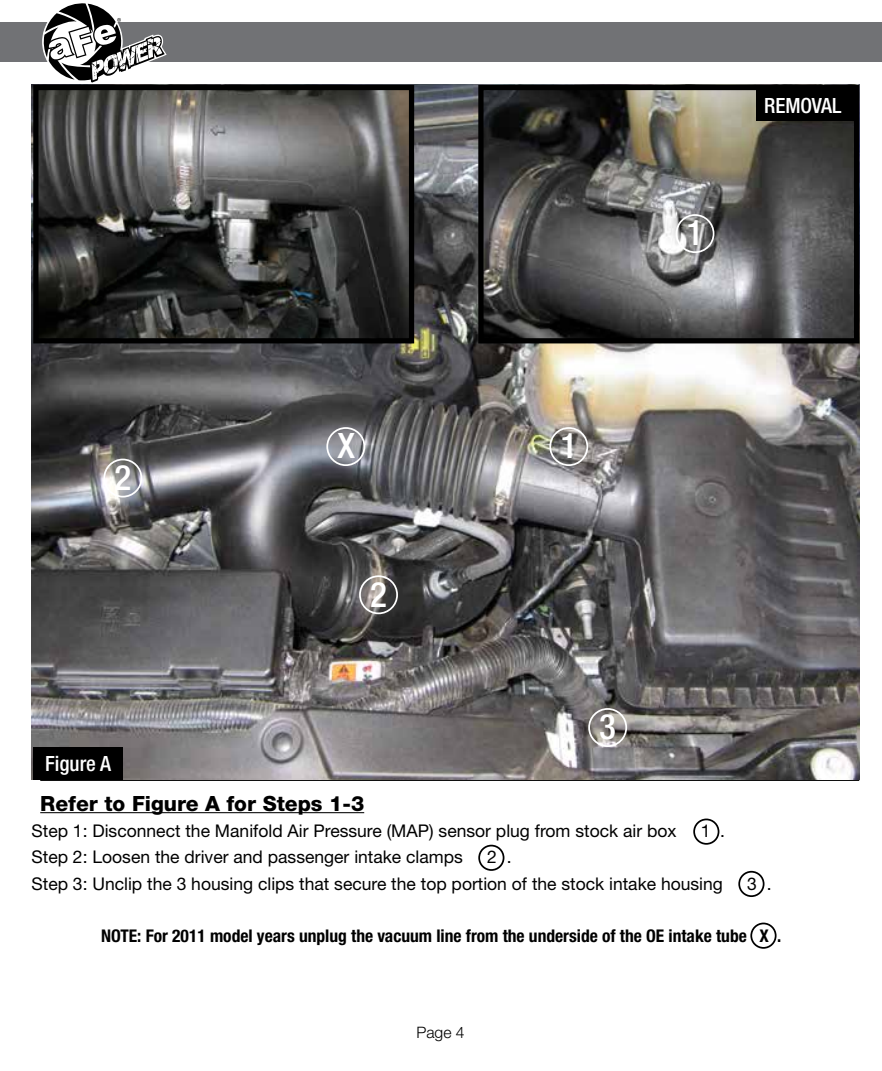
<style>
.page{position:relative;width:882px;height:1071px;background:#fff}
.page>*{position:absolute;margin:0;border:0;box-sizing:border-box;transform-origin:0 0}
.t1{font:500 condensed 35px "Helvetica Neue";color:#fff}
.t2{font:800 21px "Helvetica Neue";color:#000}
.t3{font:500 condensed 21px "Helvetica Neue";color:#fff}
.t4{font:17.5px/26.2px "Helvetica Neue";color:#000}
.t5{font:700 condensed 17.5px "Helvetica Neue";color:#000}
.t6{font:300 15.75px "Helvetica Neue";color:#000}
</style>
<div class="page">
<img style="left:32px;top:85px;width:827px;height:694px">
<div style="left:0;top:23px;width:882px;height:39px;background:#717275"></div>
<svg style="left:43px;top:3px;width:124px;height:82px"></svg>
<hr style="left:40px;top:812px;width:324px;height:1px;background:#000">
<div style="left:549px;top:427px;width:39px;height:39px;border:2px solid #fff;border-radius:50%"></div>
<div style="left:103px;top:459px;width:39px;height:39px;border:2px solid #fff;border-radius:50%"></div>
<div style="left:359px;top:575px;width:39px;height:39px;border:2px solid #fff;border-radius:50%"></div>
<div style="left:588px;top:708px;width:39px;height:39px;border:2px solid #fff;border-radius:50%"></div>
<div style="left:693px;top:819px;width:26px;height:26px;border:2px solid #000;border-radius:50%"></div>
<div style="left:478px;top:845px;width:26px;height:26px;border:2px solid #000;border-radius:50%"></div>
<img style="left:484px;top:91px;width:369px;height:246px">
<div style="left:478px;top:85px;width:381px;height:258px;border:5px solid #000"></div>
<div style="left:738px;top:871px;width:27px;height:26px;border:2px solid #000;border-radius:50%"></div>
<div style="left:676px;top:214px;width:38px;height:39px;border:2px solid #fff;border-radius:50%"></div>
<div style="left:756px;top:88px;width:103px;height:33px;background:#000"></div>
<div style="left:750px;top:923px;width:27px;height:26px;border:2px solid #000;border-radius:50%"></div>
<div style="left:326px;top:427px;width:39px;height:39px;border:2px solid #fff;border-radius:50%"></div>
<img style="left:39px;top:91px;width:369px;height:246px">
<div style="left:33px;top:85px;width:381px;height:258px;border:5px solid #000"></div>
<div style="left:33px;top:747px;width:90px;height:33px;background:#000"></div>
<h1 class="t1" style="left:114px;top:457px;width:18px">2</h1>
<p class="t3" style="left:45px;top:751px;width:67px">Figure A</p>
<h1 class="t1" style="left:337px;top:425px;width:19px">X</h1>
<h1 class="t1" style="left:370px;top:573px;width:18px">2</h1>
<h1 class="t1" style="left:560px;top:425px;width:18px">1</h1>
<h1 class="t1" style="left:687px;top:212px;width:18px">1</h1>
<p class="t3" style="left:764px;top:93px;width:79px">REMOVAL</p>
<h1 class="t1" style="left:599px;top:706px;width:18px">3</h1>
<p class="t2" style="left:40px;top:791px;width:325px">Refer to Figure A for Steps 1-3</p>
<p class="t4" style="left:32px;top:817px;width:647px">Step 1: Disconnect the Manifold Air Pressure (MAP) sensor plug from stock air box</p>
<p class="t4" style="left:701px;top:817px;width:26px">1 .</p>
<p class="t4" style="left:32px;top:844px;width:433px">Step 2: Loosen the driver and passenger intake clamps</p>
<p class="t4" style="left:32px;top:844px;width:693px;text-indent:456px">2 .<br>Step 3: Unclip the 3 housing clips that secure the top portion of the stock intake housing</p>
<p class="t4" style="left:747px;top:870px;width:26px">3 .</p>
<p class="t5" style="left:101px;top:925px;width:682px">NOTE: For 2011 model years unplug the vacuum line from the underside of the OE intake tube X .</p>
<p class="t6" style="left:416px;top:1023px;width:50px">Page 4</p>
</div>
